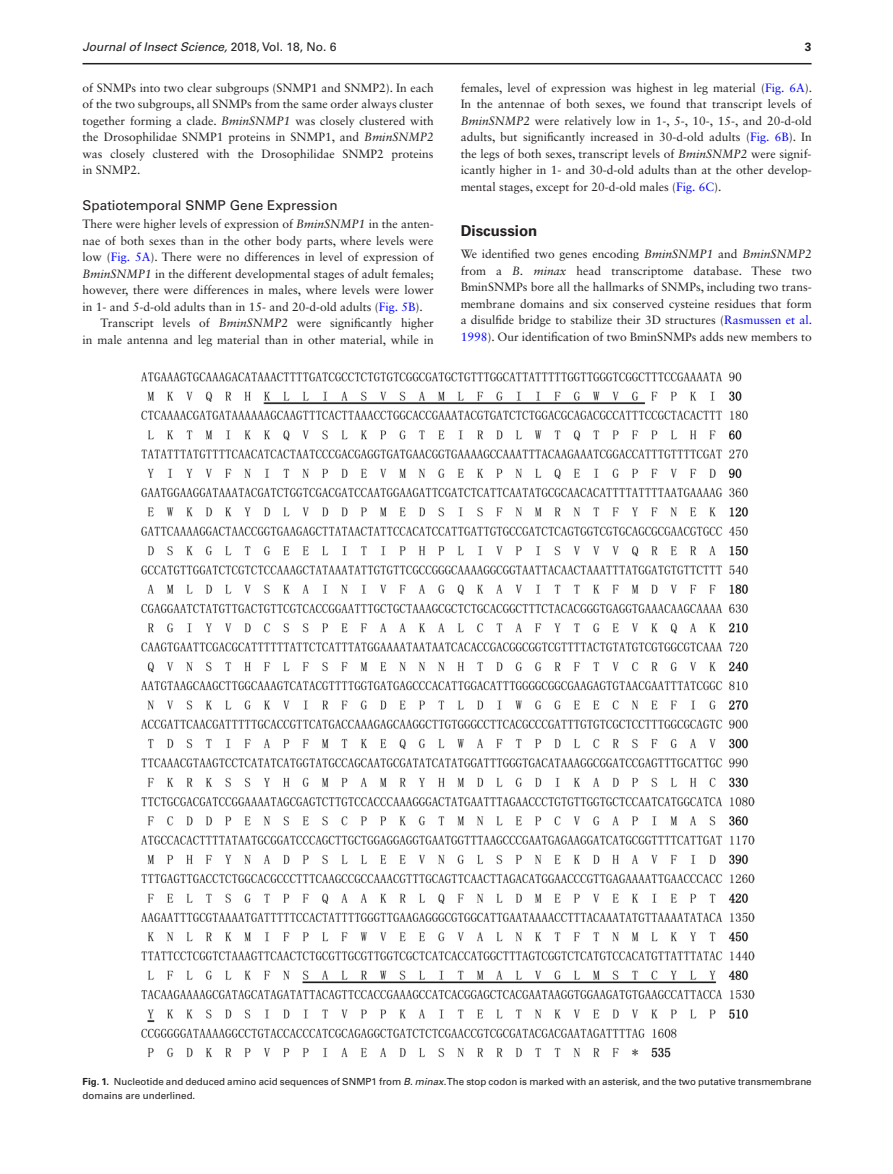
<style>
.page{position:relative;width:893px;height:1174px;background:#fff}
.page>*{position:absolute;margin:0;border:0;box-sizing:border-box;transform-origin:0 0}
.t1{font:700 15px "Univers LT Std";color:#231f20}
.t2{font:13.5px "Univers LT Std";color:#231f20}
.t3{font:12px/16.5px "Sabon LT Std";color:#231f20;text-align:justify}
.t4{font:italic 12px "Univers LT Std";color:#231f20}
.t5{font:700 12px "Univers LT Std";color:#231f20}
.t6{font:9.75px/14.2px "Univers LT Std";color:#231f20}
.s1{font-style:normal}
.s2{font-style:italic}
.s3{color:#00f}
.s4{font-weight:700}
</style>
<div class="page">
<img style="left:141px;top:372px;width:613px;height:685px">
<hr style="left:82px;top:63px;width:729px;height:1px;background:#231f20">
<p class="t4" style="left:82px;top:40px;width:255px">Journal of Insect Science, <span class="s1">2018, Vol. 18, No. 6</span></p>
<p class="t5" style="left:805px;top:40px;width:8px">3</p>
<p class="t3" style="left:83px;top:79px;width:352px">of SNMPs into two clear subgroups (SNMP1 and SNMP2). In each of the two subgroups, all SNMPs from the same order always cluster together forming a clade. <span class="s2">BminSNMP1</span> was closely clustered with the Drosophilidae SNMP1 proteins in SNMP1, and <span class="s2">BminSNMP2 </span>was closely clustered with the Drosophilidae SNMP2 proteins in SNMP2.</p>
<p class="t2" style="left:83px;top:197px;width:257px">Spatiotemporal SNMP Gene Expression</p>
<p class="t3" style="left:83px;top:216px;width:353px">There were higher levels of expression of <span class="s2">BminSNMP1</span> in the anten-</p>
<p class="t3" style="left:83px;top:232px;width:352px">nae of both sexes than in the other body parts, where levels were</p>
<p class="t3" style="left:83px;top:249px;width:352px">low (<span class="s3">Fig. 5A</span>). There were no differences in level of expression of</p>
<p class="t3" style="left:83px;top:265px;width:353px"><span class="s2">BminSNMP1</span> in the different developmental stages of adult females;</p>
<p class="t3" style="left:83px;top:282px;width:353px">however, there were differences in males, where levels were lower</p>
<p class="t3" style="left:83px;top:298px;width:342px">in 1- and 5-d-old adults than in 15- and 20-d-old adults (<span class="s3">Fig. 5B</span>).</p>
<p class="t3" style="left:101px;top:315px;width:335px">Transcript levels of <span class="s2">BminSNMP2</span> were significantly higher</p>
<p class="t3" style="left:83px;top:331px;width:353px">in male antenna and leg material than in other material, while in</p>
<p class="t3" style="left:461px;top:79px;width:353px">females, level of expression was highest in leg material (<span class="s3">Fig. 6A</span>).<br>In the antennae of both sexes, we found that transcript levels of <span class="s2">BminSNMP2</span> were relatively low in 1-, 5-, 10-, 15-, and 20-d-old adults, but significantly increased in 30-d-old adults (<span class="s3">Fig. 6B</span>). In the legs of both sexes, transcript levels of <span class="s2">BminSNMP2</span> were signif&shy;icantly higher in 1- and 30-d-old adults than at the other develop&shy;mental stages, except for 20-d-old males (<span class="s3">Fig. 6C</span>).</p>
<p class="t1" style="left:461px;top:222px;width:78px">Discussion</p>
<p class="t3" style="left:461px;top:246px;width:353px">We identified two genes encoding <span class="s2">BminSNMP1</span> and <span class="s2">BminSNMP2 </span>from a <span class="s2">B. minax</span> head transcriptome database. These two BminSNMPs bore all the hallmarks of SNMPs, including two trans&shy;membrane domains and six conserved cysteine residues that form a disulfide bridge to stabilize their 3D structures (<span class="s3">Rasmussen et al.<br>1998</span>). Our identification of two BminSNMPs adds new members to</p>
<p class="t6" style="left:83px;top:1074px;width:731px"><span class="s4">Fig. 1.</span> Nucleotide and deduced amino acid sequences of SNMP1 from <span class="s2">B. minax</span>. The stop codon is marked with an asterisk, and the two putative transmembrane domains are underlined.</p>
</div>
